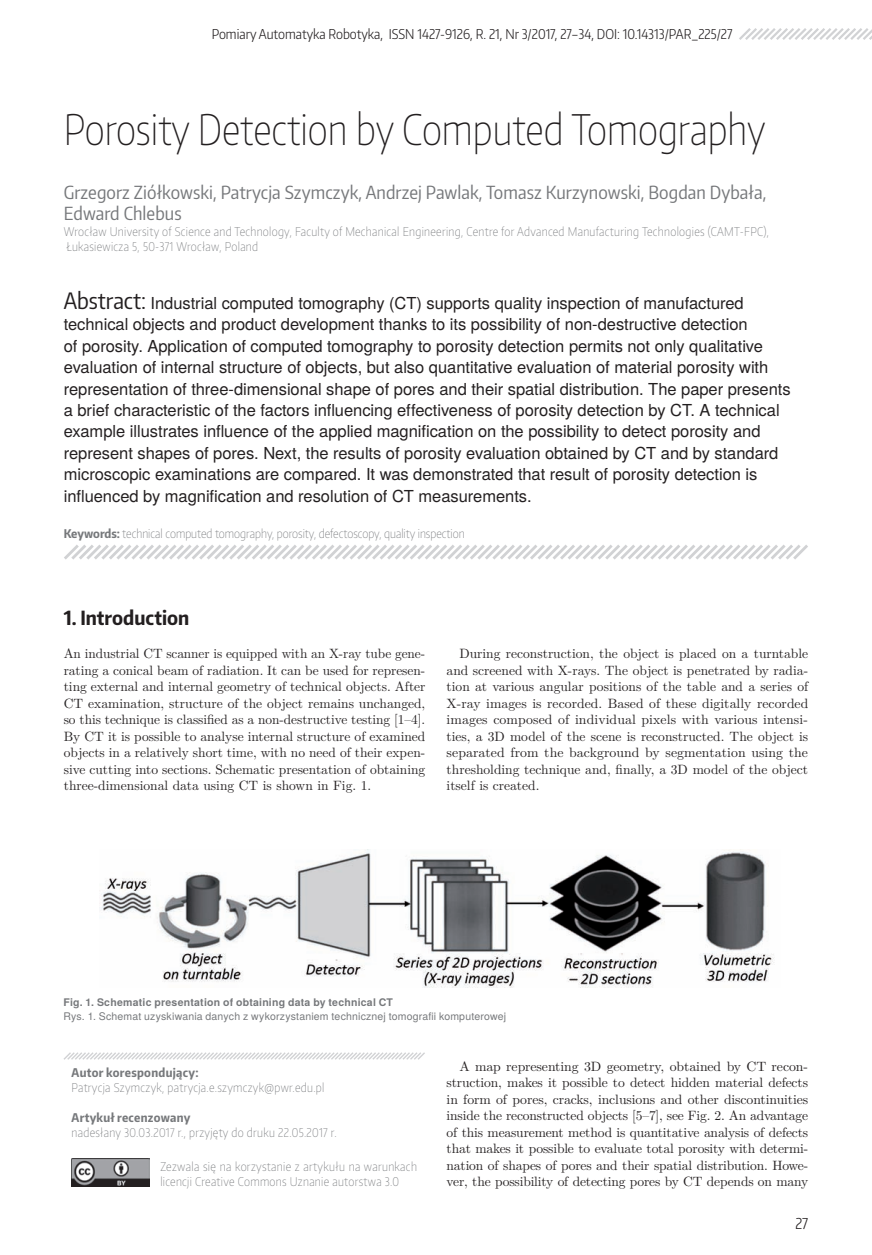
<style>
.page{position:relative;width:872px;height:1255px;background:#fff}
.page>*{position:absolute;margin:0;border:0;box-sizing:border-box;transform-origin:0 0}
.t1{font:100 42px "Encode Sans Condensed";color:#231f20;scale:.95 1}
.t2{font:700 19.5px "Encode Sans Condensed";color:#231f20}
.t3{font:18px/21.6px "Encode Sans Condensed";letter-spacing:.005em;color:#76787b}
.t4{font:16.5px/21.5px "Te X Gyre Heros";color:#231f20}
.t5{font:300 15px "Encode Sans Condensed";color:#231f20}
.t6{font:13.5px/16.5px "LM Roman 10";color:#231f20;text-align:justify}
.t7{font:300 13.5px "Encode Sans Condensed";color:#231f20}
.t8{font:100 12px/15px "Encode Sans Condensed";letter-spacing:.025em;color:#76787b}
.t9{font:100 12px "Encode Sans Condensed";color:#76787b}
.t10{font:700 12px "Encode Sans Condensed";letter-spacing:.025em;color:#76787b}
.t11{font:10.5px "Te X Gyre Heros";letter-spacing:.015em;color:#76787b}
.t12{font:700 10.5px "Te X Gyre Heros";letter-spacing:.02em;color:#76787b}
.s1{font-family:"Encode Sans Condensed";font-size:22.5px}
.s2{font-weight:700}
</style>
<div class="page">
<img style="left:72px;top:1158px;width:78px;height:27px">
<svg style="left:63px;top:1052px;width:362px;height:8px"></svg>
<svg style="left:64px;top:545px;width:744px;height:15px"></svg>
<img style="left:101px;top:849px;width:673px;height:138px">
<svg style="left:739px;top:28px;width:133px;height:12px"></svg>
<p class="t7" style="left:212px;top:25px;width:522px">Pomiary Automatyka Robotyka, ISSN 1427-9126, R. 21, Nr 3/2017, 27–34, DOI: 10.14313/PAR_225/27</p>
<h1 class="t1" style="left:64px;top:102px;width:740px">Porosity Detection by Computed Tomography</h1>
<h3 class="t3" style="left:64px;top:181px;width:704px">Grzegorz Ziółkowski, Patrycja Szymczyk, Andrzej Pawlak, Tomasz Kurzynowski, Bogdan Dybała,<br>Edward Chlebus</h3>
<p class="t8" style="left:64px;top:223px;width:707px">Wrocław University of Science and Technology, Faculty of Mechanical Engineering, Centre for Advanced Manufacturing Technologies (CAMT-FPC),<br>Łukasiewicza 5, 50-371 Wrocław, Poland</p>
<p class="t4" style="left:64px;top:291px;width:728px"><span class="s1">Abstract:</span> Industrial computed tomography (CT) supports quality inspection of manufactured technical objects and product development thanks to its possibility of non-destructive detection<br>of porosity. Application of computed tomography to porosity detection permits not only qualitative evaluation of internal structure of objects, but also quantitative evaluation of material porosity with representation of three-dimensional shape of pores and their spatial distribution. The paper presents a brief characteristic of the factors influencing effectiveness of porosity detection by CT. A technical example illustrates influence of the applied magnification on the possibility to detect porosity and represent shapes of pores. Next, the results of porosity evaluation obtained by CT and by standard microscopic examinations are compared. It was demonstrated that result of porosity detection is influenced by magnification and resolution of CT measurements.</p>
<p class="t9" style="left:64px;top:526px;width:402px"><span class="s2">Keywords:</span> technical computed tomography, porosity, defectoscopy, quality inspection</p>
<h2 class="t2" style="left:64px;top:605px;width:127px">1. Introduction</h2>
<p class="t6" style="left:64px;top:644px;width:363px">An industrial CT scanner is equipped with an X-ray tube gene&shy;rating a conical beam of radiation. It can be used for represen&shy;ting external and internal geometry of technical objects. After CT examination, structure of the object remains unchanged, so this technique is classified as a non-destructive testing [1–4].<br>By CT it is possible to analyse internal structure of examined objects in a relatively short time, with no need of their expen&shy;sive cutting into sections. Schematic presentation of obtaining three-dimensional data using CT is shown in Fig. 1.</p>
<p class="t6" style="left:446px;top:644px;width:363px;text-indent:13px">During reconstruction, the object is placed on a turntable and screened with X-rays. The object is penetrated by radia&shy;tion at various angular positions of the table and a series of X-ray images is recorded. Based of these digitally recorded images composed of individual pixels with various intensi&shy;ties, a 3D model of the scene is reconstructed. The object is separated from the background by segmentation using the thresholding technique and, finally, a 3D model of the object itself is created.</p>
<p class="t12" style="left:63px;top:994px;width:331px">Fig. 1. Schematic presentation of obtaining data by technical CT</p>
<p class="t11" style="left:63px;top:1007px;width:444px">Rys. 1. Schemat uzyskiwania danych z wykorzystaniem technicznej tomografii komputerowej</p>
<p class="t10" style="left:72px;top:1064px;width:129px">Autor korespondujący:</p>
<p class="t8" style="left:72px;top:1079px;width:254px">Patrycja Szymczyk, patrycja.e.szymczyk@pwr.edu.pl</p>
<p class="t10" style="left:72px;top:1109px;width:120px">Artykuł recenzowany</p>
<p class="t8" style="left:72px;top:1124px;width:267px">nadesłany 30.03.2017 r., przyjęty do druku 22.05.2017 r.</p>
<p class="t8" style="left:160px;top:1158px;width:258px">Zezwala się na korzystanie z artykułu na warunkach licencji Creative Commons Uznanie autorstwa 3.0</p>
<p class="t6" style="left:446px;top:1056px;width:363px;text-indent:13px">A map representing 3D geometry, obtained by CT recon&shy;struction, makes it possible to detect hidden material defects in form of pores, cracks, inclusions and other discontinuities inside the reconstructed objects [5–7], see Fig. 2. An advantage of this measurement method is quantitative analysis of defects that makes it possible to evaluate total porosity with determi&shy;nation of shapes of pores and their spatial distribution. Howe&shy;ver, the possibility of detecting pores by CT depends on many</p>
<p class="t5" style="left:795px;top:1213px;width:14px">27</p>
</div>
